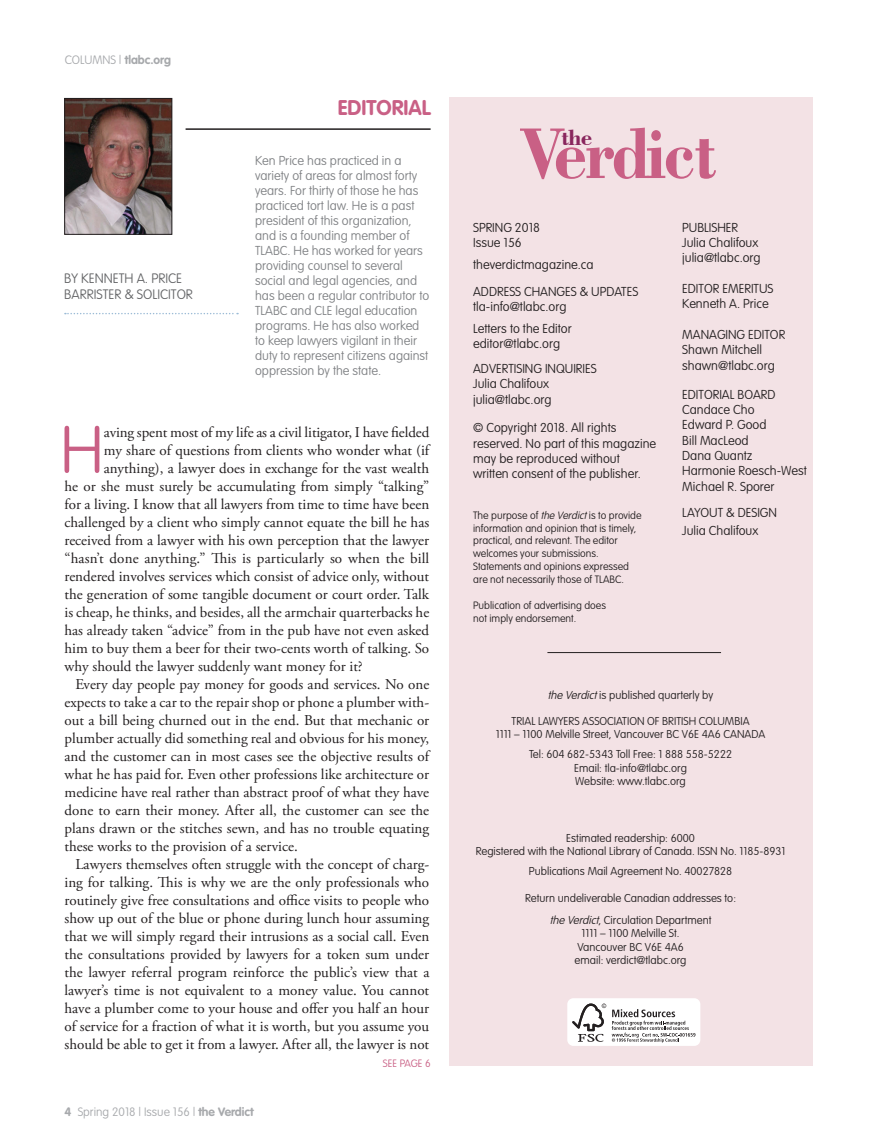
<style>
.page{position:relative;width:878px;height:1148px;background:#fff}
.page>*{position:absolute;margin:0;border:0;box-sizing:border-box;transform-origin:0 0}
.t1{font:700 76.2px "Bodoni BT";letter-spacing:-.04em;color:#c96085;scale:.91 1}
.t2{font:100 65.1px "VAG Rounded";color:#c96085}
.t3{font:700 23.55px "Bodoni BT";color:#89265d}
.t4{font:700 21px "VAG Rounded";color:#c96085}
.t5{font:15px "Adobe Garamond Pro";color:#231f20}
.t6{font:100 13.5px/16.5px "VAG Rounded";color:#636466}
.t7{font:100 12.75px/15.3px "VAG Rounded";color:#231f20}
.t8{font:100 12.75px/15px "VAG Rounded";color:#808285}
.t9{font:100 12px "VAG Rounded";color:#a7a9ac}
.t10{font:700 12px "VAG Rounded";color:#a7a9ac}
.t11{font:100 11.25px/13.5px "VAG Rounded";color:#231f20;text-align:center}
.t12{font:100 10.5px/12.8px "VAG Rounded";color:#231f20}
.t13{font:100 10.5px "VAG Rounded";color:#c96085}
.s1{font-weight:100}
.s2{font-weight:700}
.s3{font-style:italic}
</style>
<div class="page">
<div style="left:449px;top:97px;width:363px;height:969px;background:#f3e2e5"></div>
<div style="left:567px;top:998px;width:133px;height:47px;background:#fff;border-radius:6px"></div>
<svg style="left:572px;top:1003px;width:123px;height:39px"></svg>
<hr style="left:547px;top:652px;width:174px;height:1px;background:#231f20">
<svg style="left:65px;top:313px;width:173px;height:1px"></svg>
<img style="left:66px;top:100px;width:104px;height:132px">
<div style="left:64px;top:98px;width:108px;height:136px;border:1px solid #231f20"></div>
<hr style="left:185px;top:128px;width:245px;height:2px;background:#231f20">
<p class="t10" style="left:65px;top:53px;width:108px"><span class="s1">COLUMNS |</span> tlabc.org</p>
<p class="t6" style="left:64px;top:270px;width:130px">BY KENNETH A. PRICE<br>BARRISTER &amp; SOLICITOR</p>
<h3 class="t4" style="left:337px;top:95px;width:94px">EDITORIAL</h3>
<p class="t8" style="left:255px;top:153px;width:176px">Ken Price has practiced in a variety of areas for almost forty years. For thirty of those he has practiced tort law. He is a past president of this organization, and is a founding member of<br>TLABC. He has worked for years providing counsel to several social and legal agencies, and has been a regular contributor to<br>TLABC and CLE legal education programs. He has also worked to keep lawyers vigilant in their duty to represent citizens against oppression by the state.</p>
<h2 class="t2" style="left:60px;top:412px;width:45px">H</h2>
<p class="t5" style="left:104px;top:423px;width:327px">aving spent most of my life as a civil litigator, I have fielded</p>
<p class="t5" style="left:104px;top:441px;width:327px">my share of questions from clients who wonder what (if</p>
<p class="t5" style="left:104px;top:459px;width:327px">anything), a lawyer does in exchange for the vast wealth</p>
<p class="t5" style="left:64px;top:477px;width:366px">he or she must surely be accumulating from simply “talking”</p>
<p class="t5" style="left:64px;top:495px;width:366px">for a living. I know that all lawyers from time to time have been</p>
<p class="t5" style="left:64px;top:513px;width:366px">challenged by a client who simply cannot equate the bill he has</p>
<p class="t5" style="left:64px;top:531px;width:366px">received from a lawyer with his own perception that the lawyer</p>
<p class="t5" style="left:64px;top:549px;width:366px">“hasn’t done anything.” This is particularly so when the bill</p>
<p class="t5" style="left:64px;top:567px;width:366px">rendered involves services which consist of advice only, without</p>
<p class="t5" style="left:64px;top:585px;width:366px">the generation of some tangible document or court order. Talk</p>
<p class="t5" style="left:64px;top:603px;width:366px">is cheap, he thinks, and besides, all the armchair quarterbacks he</p>
<p class="t5" style="left:64px;top:621px;width:366px">has already taken “advice” from in the pub have not even asked</p>
<p class="t5" style="left:64px;top:639px;width:366px">him to buy them a beer for their two-cents worth of talking. So</p>
<p class="t5" style="left:64px;top:657px;width:300px">why should the lawyer suddenly want money for it?</p>
<p class="t5" style="left:75px;top:675px;width:355px">Every day people pay money for goods and services. No one</p>
<p class="t5" style="left:64px;top:693px;width:366px">expects to take a car to the repair shop or phone a plumber with-</p>
<p class="t5" style="left:64px;top:711px;width:366px">out a bill being churned out in the end. But that mechanic or</p>
<p class="t5" style="left:64px;top:729px;width:366px">plumber actually did something real and obvious for his money,</p>
<p class="t5" style="left:64px;top:747px;width:366px">and the customer can in most cases see the objective results of</p>
<p class="t5" style="left:64px;top:765px;width:366px">what he has paid for. Even other professions like architecture or</p>
<p class="t5" style="left:64px;top:783px;width:366px">medicine have real rather than abstract proof of what they have</p>
<p class="t5" style="left:64px;top:801px;width:366px">done to earn their money. After all, the customer can see the</p>
<p class="t5" style="left:64px;top:819px;width:366px">plans drawn or the stitches sewn, and has no trouble equating</p>
<p class="t5" style="left:64px;top:837px;width:235px">these works to the provision of a service.</p>
<p class="t5" style="left:75px;top:855px;width:355px">Lawyers themselves often struggle with the concept of charg-</p>
<p class="t5" style="left:64px;top:873px;width:366px">ing for talking. This is why we are the only professionals who</p>
<p class="t5" style="left:64px;top:891px;width:366px">routinely give free consultations and office visits to people who</p>
<p class="t5" style="left:64px;top:909px;width:366px">show up out of the blue or phone during lunch hour assuming</p>
<p class="t5" style="left:64px;top:927px;width:366px">that we will simply regard their intrusions as a social call. Even</p>
<p class="t5" style="left:64px;top:945px;width:366px">the consultations provided by lawyers for a token sum under</p>
<p class="t5" style="left:64px;top:963px;width:366px">the lawyer referral program reinforce the public’s view that a</p>
<p class="t5" style="left:64px;top:981px;width:366px">lawyer’s time is not equivalent to a money value. You cannot</p>
<p class="t5" style="left:64px;top:999px;width:366px">have a plumber come to your house and offer you half an hour</p>
<p class="t5" style="left:64px;top:1017px;width:366px">of service for a fraction of what it is worth, but you assume you</p>
<p class="t5" style="left:64px;top:1035px;width:366px">should be able to get it from a lawyer. After all, the lawyer is not</p>
<p class="t9" style="left:64px;top:1104px;width:191px"><span class="s2">4</span> Spring 2018 | Issue 156 | <span class="s2">the Verdict</span></p>
<p class="t13" style="left:383px;top:1057px;width:49px">SEE PAGE 6</p>
<h1 class="t1" style="left:519px;top:106px;width:219px">Verdict</h1>
<h3 class="t3" style="left:561px;top:122px;width:32px">the</h3>
<p class="t7" style="left:473px;top:220px;width:68px">SPRING 2018<br>Issue 156</p>
<p class="t7" style="left:473px;top:251px;width:167px;line-height:26.4px">theverdictmagazine.ca<br>ADDRESS CHANGES &amp; UPDATES</p>
<p class="t7" style="left:473px;top:295px;width:100px;line-height:22px">tla-info@tlabc.org<br>Letters to the Editor</p>
<p class="t7" style="left:473px;top:331px;width:125px;line-height:24.8px">editor@tlabc.org<br>ADVERTISING INQUIRIES</p>
<p class="t7" style="left:473px;top:376px;width:80px">Julia Chalifoux julia@tlabc.org</p>
<p class="t7" style="left:473px;top:420px;width:184px">© Copyright 2018. All rights reserved. No part of this magazine may be reproduced without</p>
<p class="t7" style="left:473px;top:466px;width:169px">written consent of the publisher.</p>
<p class="t12" style="left:473px;top:509px;width:170px">The purpose of <span class="s3">the Verdict</span>is to provide information and opinion that is timely, practical, and relevant. The editor welcomes your submissions.<br>Statements and opinions expressed are not necessarily those of TLABC.</p>
<p class="t12" style="left:473px;top:599px;width:134px">Publication of advertising does not imply endorsement.</p>
<p class="t7" style="left:682px;top:220px;width:80px">PUBLISHER<br>Julia Chalifoux julia@tlabc.org</p>
<p class="t7" style="left:682px;top:281px;width:93px">EDITOR EMERITUS<br>Kenneth A. Price</p>
<p class="t7" style="left:682px;top:327px;width:104px">MANAGING EDITOR<br>Shawn Mitchell shawn@tlabc.org</p>
<p class="t7" style="left:682px;top:386px;width:126px">EDITORIAL BOARD<br>Candace Cho<br>Edward P. Good<br>Bill MacLeod<br>Dana Quantz<br>Harmonie Roesch-West<br>Michael R. Sporer</p>
<p class="t7" style="left:682px;top:503px;width:96px;line-height:18px">LAYOUT &amp; DESIGN<br>Julia Chalifoux</p>
<p class="t11" style="left:548px;top:688px;width:167px"><span class="s3">the Verdict</span>is published quarterly by</p>
<p class="t11" style="left:495px;top:713px;width:271px">TRIAL LAWYERS ASSOCIATION OF BRITISH COLUMBIA<br>1111 – 1100 Melville Street, Vancouver BC V6E 4A6 CANADA</p>
<p class="t11" style="left:529px;top:747px;width:204px">Tel: 604 682-5343 Toll Free: 1 888 558-5222<br>Email: tla-info@tlabc.org<br>Website: www.tlabc.org</p>
<p class="t11" style="left:475px;top:831px;width:311px">Estimated readership: 6000<br>Registered with the National Library of Canada. ISSN No. 1185-8931</p>
<p class="t11" style="left:529px;top:864px;width:205px">Publications Mail Agreement No. 40027828</p>
<p class="t11" style="left:525px;top:887px;width:212px;line-height:21.5px">Return undeliverable Canadian addresses to: <span class="s3">the Verdict</span>, Circulation Department</p>
<p class="t11" style="left:574px;top:926px;width:113px">1111 – 1100 Melville St.<br>Vancouver BC V6E 4A6 email: verdict@tlabc.org</p>
</div>
